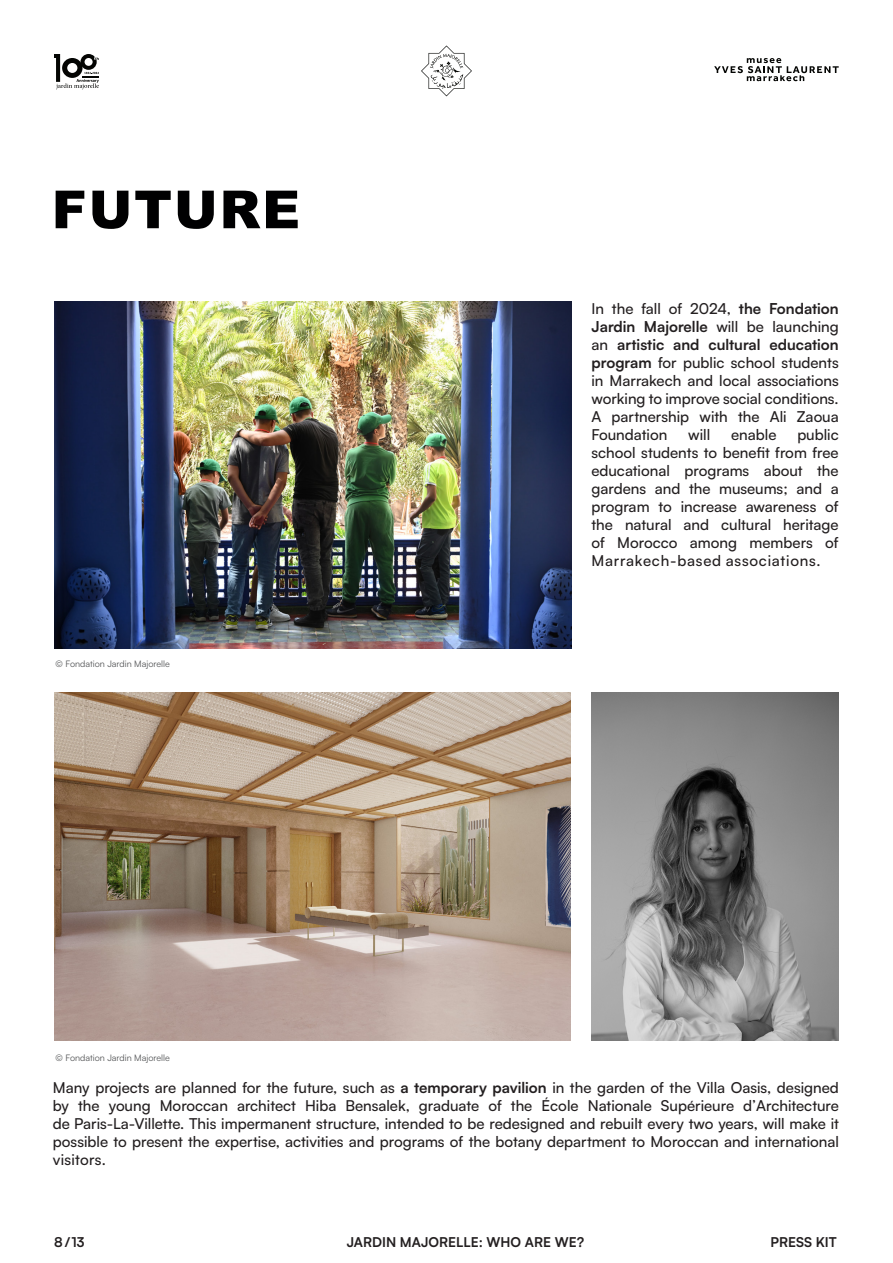
<style>
.page{position:relative;width:893px;height:1263px;background:#fff}
.page>*{position:absolute;margin:0;border:0;box-sizing:border-box;transform-origin:0 0}
.titre{font:900 52.5px "Arial";letter-spacing:.035em;color:#000001}
.Paragraph_Style_2{font:500 15px/18px "Satoshi";color:#231f20;text-align:right}
.Paragraph_Style_2-2{font:700 15px "Satoshi";color:#231f20}
.Paragraph_Style_2-3{font:500 15px/18px "Satoshi";letter-spacing:.05em;color:#231f20}
.t1{font:700 13.5px "Satoshi";color:#231f20}
.Paragraph_Style_2-4{font:9px "Satoshi";color:#545557}
.s1{font-weight:700}
</style>
<div class="page">
<svg style="left:421px;top:45px;width:51px;height:51px"></svg>
<svg style="left:714px;top:58px;width:125px;height:23px"></svg>
<svg style="left:54px;top:54px;width:45px;height:35px"></svg>
<img style="left:54px;top:693px;width:516px;height:348px">
<img style="left:54px;top:302px;width:517px;height:346px">
<img style="left:591px;top:693px;width:248px;height:348px">
<p class="titre" style="left:52px;top:171px;width:250px">FUTURE</p>
<p class="Paragraph_Style_2-4" style="left:56px;top:657px;width:116px">© Fondation Jardin Majorelle</p>
<p class="Paragraph_Style_2-4" style="left:56px;top:1051px;width:116px">© Fondation Jardin Majorelle</p>
<p class="Paragraph_Style_2" style="left:591px;top:298px;width:14px">In</p>
<p class="Paragraph_Style_2" style="left:612px;top:298px;width:23px">the</p>
<p class="Paragraph_Style_2" style="left:641px;top:298px;width:21px">fall</p>
<p class="Paragraph_Style_2" style="left:669px;top:298px;width:15px">of</p>
<p class="Paragraph_Style_2" style="left:690px;top:298px;width:43px">2024,</p>
<p class="Paragraph_Style_2-2" style="left:739px;top:297px;width:24px">the</p>
<p class="Paragraph_Style_2-2" style="left:769px;top:297px;width:71px">Fondation</p>
<p class="Paragraph_Style_2-2" style="left:591px;top:315px;width:45px">Jardin</p>
<p class="Paragraph_Style_2-2" style="left:644px;top:315px;width:66px">Majorelle</p>
<p class="Paragraph_Style_2" style="left:716px;top:316px;width:23px">will</p>
<p class="Paragraph_Style_2" style="left:747px;top:316px;width:19px">be</p>
<p class="Paragraph_Style_2" style="left:772px;top:316px;width:68px">launching</p>
<p class="Paragraph_Style_2-2" style="left:673px;top:333px;width:28px">and</p>
<p class="Paragraph_Style_2-2" style="left:708px;top:333px;width:54px">cultural</p>
<p class="Paragraph_Style_2-2" style="left:769px;top:333px;width:71px">education</p>
<p class="Paragraph_Style_2-2" style="left:617px;top:333px;width:49px">artistic</p>
<p class="Paragraph_Style_2" style="left:591px;top:334px;width:18px">an</p>
<p class="Paragraph_Style_2" style="left:591px;top:352px;width:249px"><span class="s1">program</span> for public school students</p>
<p class="Paragraph_Style_2" style="left:591px;top:370px;width:249px">in Marrakech and local associations</p>
<p class="Paragraph_Style_2" style="left:591px;top:388px;width:249px">working to improve social conditions.</p>
<p class="Paragraph_Style_2" style="left:797px;top:406px;width:43px">Zaoua</p>
<p class="Paragraph_Style_2" style="left:612px;top:406px;width:79px">partnership</p>
<p class="Paragraph_Style_2" style="left:699px;top:406px;width:30px">with</p>
<p class="Paragraph_Style_2" style="left:738px;top:406px;width:23px">the</p>
<p class="Paragraph_Style_2" style="left:770px;top:406px;width:18px">Ali</p>
<p class="Paragraph_Style_2" style="left:591px;top:406px;width:11px">A</p>
<p class="Paragraph_Style_2" style="left:591px;top:424px;width:77px">Foundation</p>
<p class="Paragraph_Style_2" style="left:591px;top:442px;width:249px">school students to benefit from free</p>
<p class="Paragraph_Style_2" style="left:817px;top:460px;width:23px">the</p>
<p class="Paragraph_Style_2" style="left:688px;top:424px;width:23px">will</p>
<p class="Paragraph_Style_2" style="left:731px;top:424px;width:47px">enable</p>
<p class="Paragraph_Style_2" style="left:797px;top:424px;width:43px">public</p>
<p class="Paragraph_Style_2" style="left:591px;top:460px;width:80px">educational</p>
<p class="Paragraph_Style_2" style="left:764px;top:460px;width:40px">about</p>
<p class="Paragraph_Style_2" style="left:684px;top:460px;width:66px">programs</p>
<p class="Paragraph_Style_2" style="left:591px;top:478px;width:56px">gardens</p>
<p class="Paragraph_Style_2" style="left:655px;top:478px;width:27px">and</p>
<p class="Paragraph_Style_2" style="left:689px;top:478px;width:23px">the</p>
<p class="Paragraph_Style_2" style="left:719px;top:478px;width:70px">museums;</p>
<p class="Paragraph_Style_2" style="left:796px;top:478px;width:27px">and</p>
<p class="Paragraph_Style_2" style="left:831px;top:478px;width:10px">a</p>
<p class="Paragraph_Style_2" style="left:591px;top:496px;width:60px">program</p>
<p class="Paragraph_Style_2" style="left:658px;top:496px;width:15px">to</p>
<p class="Paragraph_Style_2" style="left:681px;top:496px;width:58px">increase</p>
<p class="Paragraph_Style_2" style="left:746px;top:496px;width:72px">awareness</p>
<p class="Paragraph_Style_2" style="left:825px;top:496px;width:15px">of</p>
<p class="Paragraph_Style_2" style="left:591px;top:514px;width:23px">the</p>
<p class="Paragraph_Style_2" style="left:625px;top:514px;width:48px">natural</p>
<p class="Paragraph_Style_2" style="left:683px;top:514px;width:27px">and</p>
<p class="Paragraph_Style_2" style="left:721px;top:514px;width:52px">cultural</p>
<p class="Paragraph_Style_2" style="left:783px;top:514px;width:57px">heritage</p>
<p class="Paragraph_Style_2-3" style="left:591px;top:532px;width:231px">of<br>Marrakech-based associations.</p>
<p class="Paragraph_Style_2" style="left:750px;top:532px;width:65px">members</p>
<p class="Paragraph_Style_2" style="left:825px;top:532px;width:15px">of</p>
<p class="Paragraph_Style_2" style="left:617px;top:532px;width:62px">Morocco</p>
<p class="Paragraph_Style_2" style="left:690px;top:532px;width:49px">among</p>
<p class="Paragraph_Style_2" style="left:53px;top:1078px;width:788px">Many projects are planned for the future, such as <span class="s1">a temporary pavilion</span> in the garden of the Villa Oasis, designed d’Architecture</p>
<p class="Paragraph_Style_2" style="left:541px;top:1096px;width:39px">École</p>
<p class="Paragraph_Style_2" style="left:53px;top:1096px;width:788px;text-align:left">by<br>de Paris-La-Villette. This impermanent structure, intended to be redesigned and rebuilt every two years, will make it possible to present the expertise, activities and programs of the botany department to Moroccan and international visitors.</p>
<p class="Paragraph_Style_2" style="left:78px;top:1096px;width:23px">the</p>
<p class="Paragraph_Style_2" style="left:237px;top:1096px;width:60px">architect</p>
<p class="Paragraph_Style_2" style="left:305px;top:1096px;width:33px">Hiba</p>
<p class="Paragraph_Style_2" style="left:345px;top:1096px;width:66px">Bensalek,</p>
<p class="Paragraph_Style_2" style="left:419px;top:1096px;width:62px">graduate</p>
<p class="Paragraph_Style_2" style="left:488px;top:1096px;width:15px">of</p>
<p class="Paragraph_Style_2" style="left:511px;top:1096px;width:23px">the</p>
<p class="Paragraph_Style_2" style="left:588px;top:1096px;width:66px">Nationale</p>
<p class="Paragraph_Style_2" style="left:661px;top:1096px;width:75px">Supérieure</p>
<p class="Paragraph_Style_2" style="left:160px;top:1096px;width:70px">Moroccan</p>
<p class="Paragraph_Style_2" style="left:109px;top:1096px;width:43px">young</p>
<p class="t1" style="left:54px;top:1232px;width:32px">8/13</p>
<p class="t1" style="left:347px;top:1232px;width:239px">JARDIN MAJORELLE: WHO ARE WE?</p>
<p class="t1" style="left:770px;top:1232px;width:68px">PRESS KIT</p>
</div>
